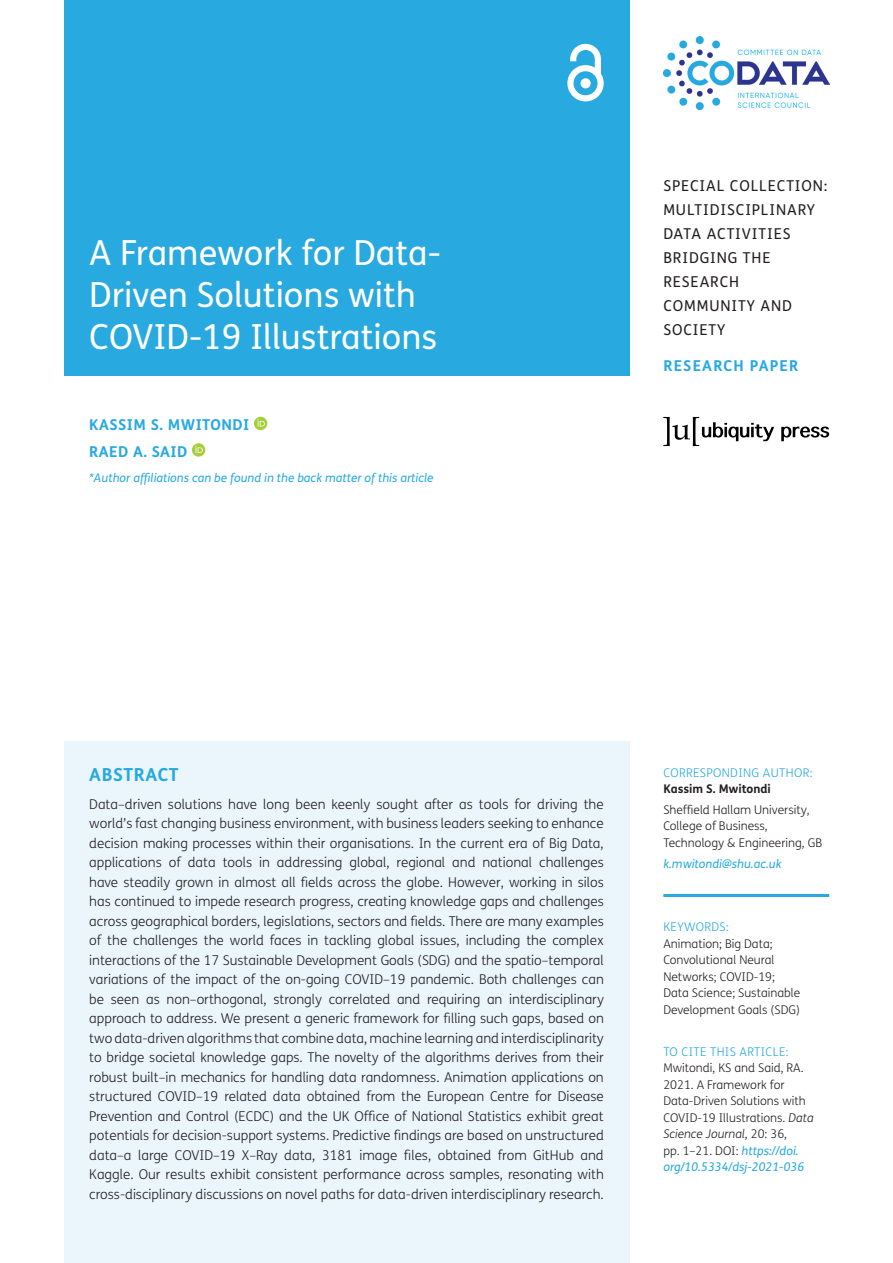
<style>
.page{position:relative;width:893px;height:1263px;background:#fff}
.page>*{position:absolute;margin:0;border:0;box-sizing:border-box;transform-origin:0 0}
.Article_Title{font:34.5px/42px "FS Me";color:#fff}
.t1{font:700 18px "FS Me";letter-spacing:.03em;color:#28a9e0}
.t2{font:15px/24px "FS Me";letter-spacing:.06em;color:#231f20}
.t3{font:700 15px/26.5px "FS Me";letter-spacing:.03em;color:#28a9e0}
.t4{font:700 15px "FS Me";letter-spacing:.075em;color:#28a9e0}
.Abstract_Copy{font:300 13.5px/19.5px "FS Me";color:#231f20;text-align:justify}
.t5{font:300 12px/16.5px "FS Me";color:#231f20}
.t6{font:italic 12px "FS Me";color:#28a9e0}
.t7{font:300 12px "FS Me";letter-spacing:.03em;color:#28a9e0}
.t8{font:700 12px "FS Me";color:#231f20}
.s1{font-style:italic}
.s2{font-weight:400;font-style:italic;color:#28a9e0}
</style>
<div class="page">
<div style="left:64px;top:0;width:565px;height:376px;background:#28a9e0"></div>
<svg style="left:567px;top:44px;width:37px;height:57px"></svg>
<svg style="left:781px;top:427px;width:48px;height:14px"></svg>
<svg style="left:663px;top:417px;width:111px;height:29px"></svg>
<img style="left:663px;top:36px;width:166px;height:73px">
<hr style="left:663px;top:894px;width:166px;height:3px;background:#28a9e0">
<div style="left:64px;top:742px;width:565px;height:521px;background:#eaf6fc"></div>
<svg style="left:254px;top:417px;width:13px;height:13px"></svg>
<svg style="left:258px;top:419px;width:7px;height:7px"></svg>
<div style="left:192px;top:443px;width:13px;height:14px;background:#a6ce39;border-radius:50%"></div>
<svg style="left:195px;top:446px;width:8px;height:7px"></svg>
<p class="Article_Title" style="left:89px;top:232px;width:353px">A Framework for Data-<br>Driven Solutions with<br>COVID-19 Illustrations</p>
<p class="t3" style="left:89px;top:412px;width:161px">KASSIM S. MWITONDI<br>RAED A. SAID</p>
<p class="t6" style="left:89px;top:470px;width:346px">*Author affiliations can be found in the back matter of this article</p>
<p class="t2" style="left:663px;top:174px;width:166px">SPECIAL COLLECTION:<br>MULTIDISCIPLINARY<br>DATA ACTIVITIES<br>BRIDGING THE<br>RESEARCH<br>COMMUNITY AND<br>SOCIETY</p>
<p class="t4" style="left:663px;top:357px;width:136px">RESEARCH PAPER</p>
<h1 class="t1" style="left:89px;top:763px;width:91px">ABSTRACT</h1>
<p class="Abstract_Copy" style="left:89px;top:795px;width:516px">Data–driven solutions have long been keenly sought after as tools for driving the world’s fast changing business environment, with business leaders seeking to enhance decision making processes within their organisations. In the current era of Big Data, applications of data tools in addressing global, regional and national challenges have steadily grown in almost all fields across the globe. However, working in silos has continued to impede research progress, creating knowledge gaps and challenges across geographical borders, legislations, sectors and fields. There are many examples of the challenges the world faces in tackling global issues, including the complex interactions of the 17 Sustainable Development Goals (SDG) and the spatio–temporal variations of the impact of the on-going COVID–19 pandemic. Both challenges can be seen as non–orthogonal, strongly correlated and requiring an interdisciplinary approach to address. We present a generic framework for filling such gaps, based on two data-driven algorithms that combine data, machine learning and interdisciplinarity to bridge societal knowledge gaps. The novelty of the algorithms derives from their robust built–in mechanics for handling data randomness. Animation applications on structured COVID–19 related data obtained from the European Centre for Disease Prevention and Control (ECDC) and the UK Office of National Statistics exhibit great potentials for decision-support systems. Predictive findings are based on unstructured data–a large COVID–19 X–Ray data, 3181 image files, obtained from GitHub and Kaggle. Our results exhibit consistent performance across samples, resonating with cross-disciplinary discussions on novel paths for data-driven interdisciplinary research.</p>
<p class="t7" style="left:663px;top:766px;width:151px">CORRESPONDING AUTHOR:</p>
<p class="t8" style="left:663px;top:781px;width:109px">Kassim S. Mwitondi</p>
<p class="t5" style="left:663px;top:802px;width:160px">Sheffield Hallam University,<br>College of Business,<br>Technology &amp; Engineering, GB</p>
<p class="t6" style="left:663px;top:856px;width:120px">k.mwitondi@shu.ac.uk</p>
<p class="t7" style="left:663px;top:920px;width:67px">KEYWORDS:</p>
<p class="t5" style="left:663px;top:935px;width:138px">Animation; Big Data;<br>Convolutional Neural<br>Networks; COVID-19;<br>Data Science; Sustainable<br>Development Goals (SDG)</p>
<p class="t7" style="left:663px;top:1044px;width:127px">TO CITE THIS ARTICLE:</p>
<p class="t5" style="left:663px;top:1060px;width:152px">Mwitondi, KS and Said, RA.<br>2021. A Framework for<br>Data-Driven Solutions with<br>COVID-19 Illustrations. <span class="s1">Data<br>Science Journal</span>, 20: 36,<br>pp. 1–21. DOI: <span class="s2">https://doi. org/10.5334/dsj-2021-036</span></p>
</div>
